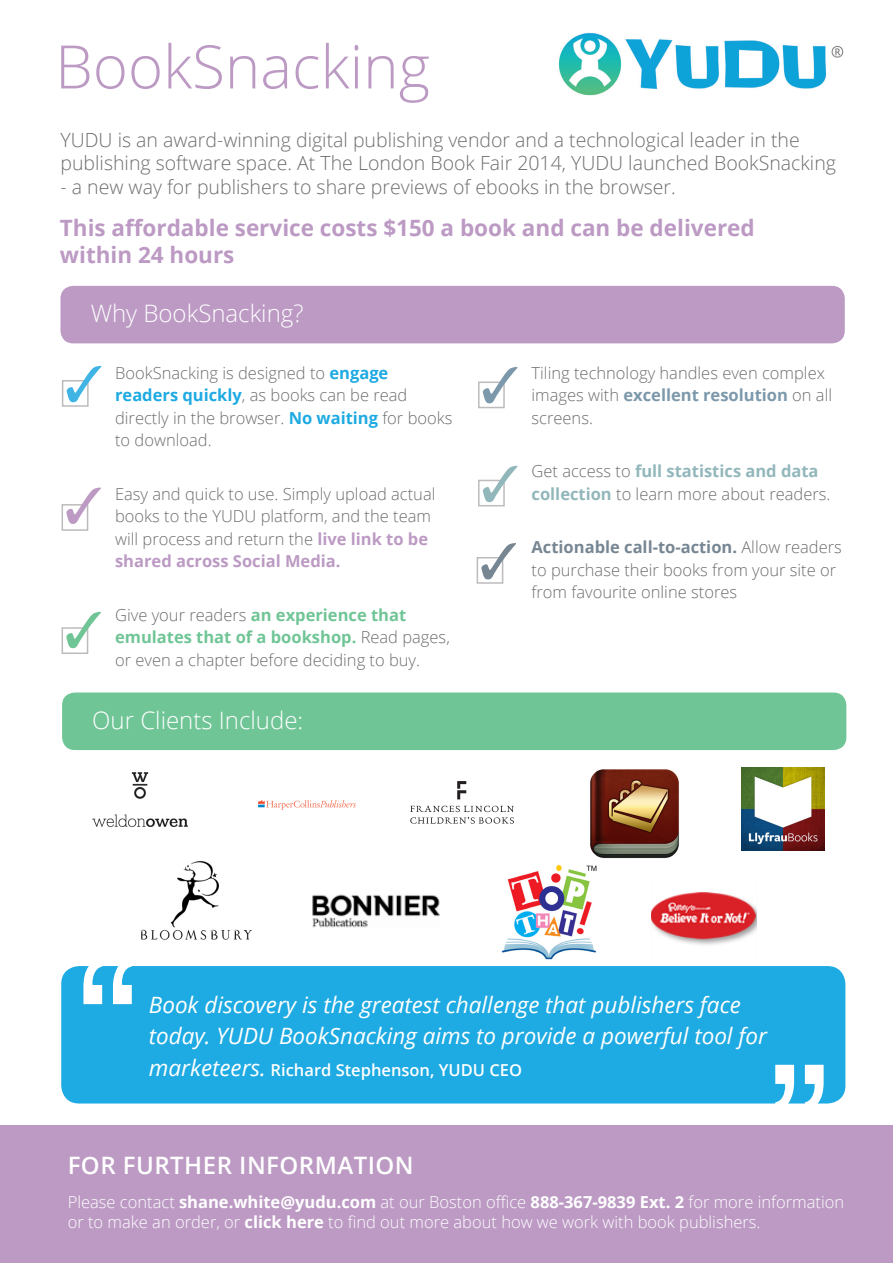
<style>
.page{position:relative;width:893px;height:1263px;background:#fff}
.page>*{position:absolute;margin:0;border:0;box-sizing:border-box;transform-origin:0 0}
.t1{font:180px "Helvetica";color:#fff}
.t2{font:300 60px "Open Sans";color:#bc9ac4}
.t3{font:300 24px "Open Sans";color:#fff}
.t4{font:600 24px "Open Sans";letter-spacing:.02em;color:#fff}
.t5{font:italic 22.5px/31.5px "Open Sans";color:#fff}
.t6{font:700 22.5px/27px "Open Sans";color:#bc9ac4}
.t7{font:300 19.5px/23.4px "Open Sans";color:#6c6d70}
.t8{font:300 16.5px/22.5px "Open Sans";color:#6c6d70}
.t9{font:300 16.5px/19.8px "Open Sans";color:#fff}
.t10{font:600 16.5px "Open Sans";color:#fff}
.s1{font-weight:700;color:#1eaae2}
.s2{font-weight:700;color:#bc9ac4}
.s3{font-weight:700;color:#70c596}
.s4{font-weight:700;color:#7c98ab}
.s5{font-weight:700;color:#92b7bb}
.s6{font-weight:700;color:#778693}
.s7{font-weight:400;font-style:italic;font-size:22.5px}
.s8{font-weight:700}
</style>
<div class="page">
<div style="left:0;top:1125px;width:893px;height:138px;background:#bc9ac4"></div>
<img style="left:92px;top:772px;width:96px;height:55px">
<svg style="left:258px;top:800px;width:98px;height:10px"></svg>
<img style="left:410px;top:781px;width:104px;height:43px">
<img style="left:590px;top:769px;width:89px;height:90px">
<img style="left:501px;top:864px;width:96px;height:96px">
<img style="left:140px;top:861px;width:112px;height:79px">
<img style="left:312px;top:894px;width:128px;height:34px">
<img style="left:741px;top:767px;width:83px;height:83px">
<img style="left:652px;top:892px;width:105px;height:53px">
<div style="left:62px;top:692px;width:784px;height:58px;background:#70c596;border-radius:13px"></div>
<div style="left:61px;top:966px;width:784px;height:137px;background:#1eaae2;border-radius:18px"></div>
<div style="left:60px;top:286px;width:785px;height:57px;background:#bc9ac4;border-radius:13px"></div>
<img style="left:558px;top:32px;width:286px;height:64px">
<div style="left:62px;top:380px;width:27px;height:27px;border:2px solid #bdbbbb"></div>
<div style="left:62px;top:504px;width:26px;height:27px;border:2px solid #bdbbbb"></div>
<div style="left:62px;top:627px;width:26px;height:27px;border:2px solid #bdbbbb"></div>
<div style="left:478px;top:381px;width:27px;height:27px;border:2px solid #bdbbbb"></div>
<div style="left:478px;top:480px;width:27px;height:26px;border:2px solid #bdbbbb"></div>
<div style="left:477px;top:557px;width:26px;height:27px;border:2px solid #bdbbbb"></div>
<svg style="left:67px;top:380px;width:22px;height:22px"></svg>
<svg style="left:66px;top:504px;width:23px;height:20px"></svg>
<svg style="left:66px;top:627px;width:23px;height:21px"></svg>
<svg style="left:483px;top:381px;width:22px;height:22px"></svg>
<svg style="left:483px;top:479px;width:22px;height:23px"></svg>
<svg style="left:481px;top:557px;width:23px;height:22px"></svg>
<p class="t2" style="left:55px;top:26px;width:376px">BookSnacking</p>
<p class="t7" style="left:60px;top:127px;width:777px">YUDU is an award-winning digital publishing vendor and a technological leader in the publishing software space. At The London Book Fair 2014, YUDU launched BookSnacking</p>
<p class="t7" style="left:60px;top:174px;width:617px">- a new way for publishers to share previews of ebooks in the browser.</p>
<p class="t6" style="left:60px;top:214px;width:696px">This affordable service costs $150 a book and can be delivered within 24 hours</p>
<p class="t3" style="left:91px;top:297px;width:214px">Why BookSnacking?</p>
<p class="t8" style="left:115px;top:361px;width:339px">BookSnacking is designed to <span class="s1">engage readers quickly</span>, as books can be read directly in the browser. <span class="s1">No waiting</span> for books to download.</p>
<p class="t8" style="left:115px;top:482px;width:322px">Easy and quick to use. Simply upload actual books to the YUDU platform, and the team will process and return the <span class="s2">live link to be shared across Social Media.</span></p>
<p class="t8" style="left:115px;top:603px;width:336px">Give your readers <span class="s3">an experience that emulates that of a bookshop.</span> Read pages, or even a chapter before deciding to buy.</p>
<p class="t3" style="left:92px;top:704px;width:212px">Our Clients Include:</p>
<p class="t8" style="left:532px;top:361px;width:302px">Tiling technology handles even complex images with <span class="s4">excellent resolution</span> on all screens.</p>
<p class="t8" style="left:532px;top:460px;width:300px">Get access to <span class="s5">full statistics and data collection</span> to learn more about readers.</p>
<p class="t8" style="left:532px;top:536px;width:312px"><span class="s6">Actionable call-to-action.</span> Allow readers to purchase their books from your site or from favourite online stores</p>
<p class="t1" style="left:77px;top:887px;width:61px">“</p>
<p class="t5" style="left:149px;top:988px;width:620px">Book discovery is the greatest challenge that publishers face today. YUDU BookSnacking aims to provide a powerful tool for</p>
<p class="t10" style="left:149px;top:1058px;width:375px"><span class="s7">marketeers.</span> Richard Stephenson, YUDU CEO</p>
<p class="t1" style="left:830px;top:1182px;width:61px;rotate:-180deg">“</p>
<p class="t4" style="left:68px;top:1149px;width:347px">FOR FURTHER INFORMATION</p>
<p class="t9" style="left:68px;top:1191px;width:778px">Please contact <span class="s8">shane.white@yudu.com</span> at our Boston office <span class="s8">888-367-9839 Ext. 2</span> for more information or to make an order, or <span class="s8">click here</span> to find out more about how we work with book publishers.</p>
</div>
